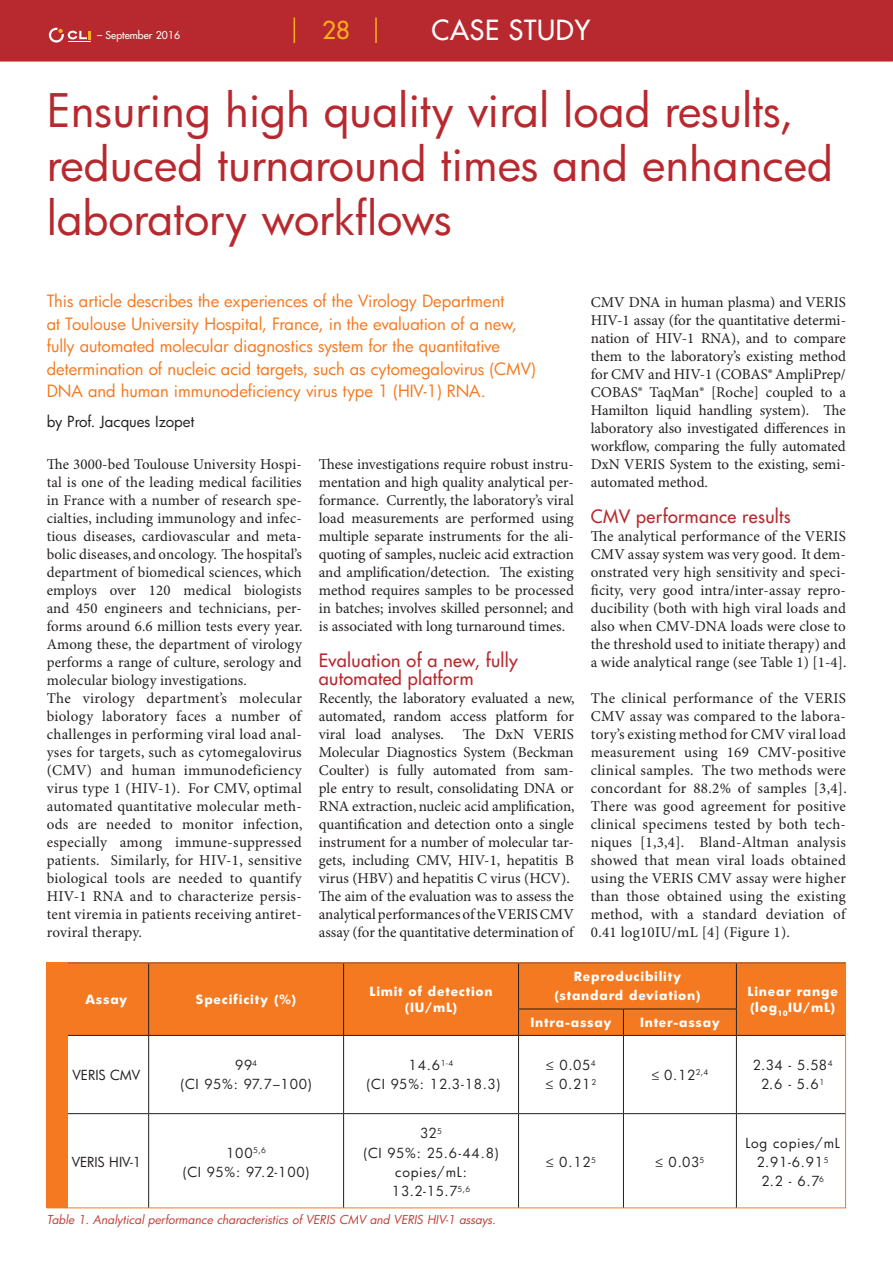
<style>
.page{position:relative;width:893px;height:1263px;background:#fff}
.page>*{position:absolute;margin:0;border:0;box-sizing:border-box;transform-origin:0 0}
.t1{font:45px/54px "Futura";color:#b8292f}
.t2{font:27px "Futura";letter-spacing:.03em;color:#fff}
.t3{font:24px "Futura";color:#fcaf17}
.t4{font:18px/18px "Futura";letter-spacing:.02em;color:#b8292f}
.t5{font:16.5px/22.5px "Futura";color:#f47920}
.t6{font:15px/18px "Minion Pro";letter-spacing:.01em;color:#231f20;text-align:justify}
.t7{font:15px "Futura";color:#231f20}
.t8{font:13.5px/19.2px "Futura";letter-spacing:.05em;color:#231f20;text-align:center}
.t9{font:13.5px "Futura";letter-spacing:-.005em;color:#231f20}
.t10{font:13.5px "Futura";color:#231f20}
.t11{font:700 12.3px/15.8px "Futura";letter-spacing:.06em;color:#fff;text-align:center}
.t12{font:italic 12px "Futura";color:#be4138}
.t13{font:10.5px "Futura";color:#fff}
</style>
<div class="page">
<hr style="left:0;top:60px;width:893px;height:2px;background:#f47920">
<div style="left:0;top:0;width:893px;height:61px;background:#b8292f"></div>
<svg style="left:49px;top:28px;width:42px;height:15px"></svg>
<svg style="left:294px;top:18px;width:1px;height:25px"></svg>
<hr style="left:375px;top:18px;width:2px;height:25px;background:#fcaf17">
<div style="left:68px;top:965px;width:776px;height:70px;background:#f47920"></div>
<hr style="left:148px;top:963px;width:1px;height:46px;background:#231f20">
<hr style="left:343px;top:963px;width:1px;height:46px;background:#231f20">
<svg style="left:148px;top:1009px;width:1px;height:26px"></svg>
<svg style="left:343px;top:1009px;width:1px;height:26px"></svg>
<hr style="left:518px;top:963px;width:1px;height:46px;background:#231f20">
<hr style="left:736px;top:963px;width:1px;height:46px;background:#231f20">
<svg style="left:518px;top:1009px;width:219px;height:26px;background:#ec7520"></svg>
<hr style="left:64px;top:1035px;width:85px;height:1px;background:#231f20">
<hr style="left:149px;top:1035px;width:195px;height:1px;background:#231f20">
<hr style="left:148px;top:1036px;width:1px;height:77px;background:#231f20">
<hr style="left:344px;top:1035px;width:174px;height:1px;background:#231f20">
<hr style="left:343px;top:1036px;width:1px;height:77px;background:#231f20">
<hr style="left:518px;top:1035px;width:105px;height:1px;background:#231f20">
<hr style="left:518px;top:1036px;width:1px;height:77px;background:#231f20">
<hr style="left:623px;top:1035px;width:113px;height:1px;background:#231f20">
<hr style="left:623px;top:1036px;width:1px;height:77px;background:#231f20">
<hr style="left:736px;top:1035px;width:109px;height:1px;background:#231f20">
<hr style="left:736px;top:1036px;width:1px;height:77px;background:#231f20">
<hr style="left:64px;top:1113px;width:85px;height:1px;background:#231f20">
<hr style="left:149px;top:1113px;width:195px;height:1px;background:#231f20">
<hr style="left:148px;top:1114px;width:1px;height:94px;background:#231f20">
<hr style="left:344px;top:1113px;width:174px;height:1px;background:#231f20">
<hr style="left:343px;top:1114px;width:1px;height:94px;background:#231f20">
<hr style="left:518px;top:1113px;width:105px;height:1px;background:#231f20">
<hr style="left:518px;top:1114px;width:1px;height:94px;background:#231f20">
<hr style="left:623px;top:1113px;width:113px;height:1px;background:#231f20">
<hr style="left:623px;top:1114px;width:1px;height:94px;background:#231f20">
<hr style="left:736px;top:1113px;width:109px;height:1px;background:#231f20">
<hr style="left:736px;top:1114px;width:1px;height:94px;background:#231f20">
<div style="left:47px;top:963px;width:21px;height:245px;background:#f47920"></div>
<p class="t13" style="left:97px;top:30px;width:85px">– September 2016</p>
<h3 class="t3" style="left:322px;top:18px;width:29px">28</h3>
<h2 class="t2" style="left:431px;top:17px;width:160px">CASE STUDY</h2>
<h1 class="t1" style="left:47px;top:87px;width:788px">Ensuring high quality viral load results, reduced turnaround times and enhanced laboratory workflows</h1>
<p class="t5" style="left:47px;top:291px;width:491px">This article describes the experiences of the Virology Department<br>at Toulouse University Hospital, France, in the evaluation of a new, fully automated molecular diagnostics system for the quantitative determination of nucleic acid targets, such as cytomegalovirus (CMV)<br>DNA and human immunodeficiency virus type 1 (HIV-1) RNA.</p>
<p class="t7" style="left:47px;top:415px;width:149px">by Prof. Jacques Izopet</p>
<p class="t6" style="left:47px;top:457px;width:257px;text-align:left">The 3000-bed Toulouse University Hospi&shy;tal is one of the leading medical facilities in France with a number of research spe&shy;cialties, including immunology and infec&shy;tious diseases, cardiovascular and meta&shy;bolic diseases, and oncology. The hospital’s department of biomedical sciences, which employs over 120 medical biologists and 450 engineers and technicians, per&shy;forms around 6.6 million tests every year.<br>Among these, the department of virology performs a range of culture, serology and molecular biology investigations.<br>The virology department’s molecular biology laboratory faces a number of challenges in performing viral load anal&shy;yses for targets, such as cytomegalovirus (CMV) and human immunodeficiency virus type 1 (HIV-1). For CMV, optimal automated quantitative molecular meth&shy;ods are needed to monitor infection, especially among immune-suppressed patients. Similarly, for HIV-1, sensitive biological tools are needed to quantify HIV-1 RNA and to characterize persis&shy;tent viremia in patients receiving antiret&shy;roviral therapy.</p>
<p class="t6" style="left:319px;top:457px;width:257px">These investigations require robust instru&shy;mentation and high quality analytical per&shy;formance. Currently, the laboratory’s viral load measurements are performed using multiple separate instruments for the ali&shy;quoting of samples, nucleic acid extraction and amplification/detection. The existing method requires samples to be processed in batches; involves skilled personnel; and is associated with long turnaround times.</p>
<p class="t4" style="left:319px;top:653px;width:201px">Evaluation of a new, fully automated platform</p>
<p class="t6" style="left:319px;top:691px;width:257px">Recently, the laboratory evaluated a new, automated, random access platform for viral load analyses.</p>
<p class="t6" style="left:319px;top:727px;width:257px;text-align:left;text-indent:144px">The DxN VERIS Molecular Diagnostics System (Beckman Coulter) is fully automated from sam&shy;ple entry to result, consolidating DNA or RNA extraction, nucleic acid amplification, quantification and detection onto a single instrument for a number of molecular tar&shy;gets, including CMV, HIV-1, hepatitis B virus (HBV) and hepatitis C virus (HCV).<br>The aim of the evaluation was to assess the analytical performances of the VERIS CMV assay (for the quantitative determination of</p>
<p class="t6" style="left:591px;top:295px;width:257px">CMV DNA in human plasma) and VERIS HIV-1 assay (for the quantitative determi&shy;nation of HIV-1 RNA), and to compare them to the laboratory’s existing method for CMV and HIV-1 (COBAS® AmpliPrep/ COBAS® TaqMan® [Roche] coupled to a Hamilton liquid handling system). The laboratory also investigated differences in workflow, comparing the fully automated DxN VERIS System to the existing, semi&shy;automated method.</p>
<p class="t4" style="left:591px;top:509px;width:201px">CMV performance results</p>
<p class="t6" style="left:591px;top:529px;width:257px">The analytical performance of the VERIS CMV assay system was very good. It dem&shy;onstrated very high sensitivity and speci&shy;ficity, very good intra/inter-assay repro&shy;ducibility (both with high viral loads and also when CMV-DNA loads were close to the threshold used to initiate therapy) and a wide analytical range (see Table 1) [1-4].</p>
<p class="t6" style="left:591px;top:691px;width:257px">The clinical performance of the VERIS CMV assay was compared to the labora&shy;tory’s existing method for CMV viral load measurement using 169 CMV-positive clinical samples. The two methods were concordant for 88.2% of samples [3,4].<br>There was good agreement for positive clinical specimens tested by both tech&shy;niques [1,3,4]. Bland-Altman analysis showed that mean viral loads obtained using the VERIS CMV assay were higher than those obtained using the existing method, with a standard deviation of 0.41 log10IU/mL [4] (Figure 1).</p>
<p class="t11" style="left:85px;top:993px;width:43px">Assay</p>
<p class="t11" style="left:196px;top:993px;width:102px">Specificity (%)</p>
<p class="t11" style="left:369px;top:985px;width:125px">Limit of detection (IU/mL)</p>
<p class="t11" style="left:554px;top:968px;width:147px;line-height:19.2px">Reproducibility (standard deviation)</p>
<p class="t11" style="left:530px;top:1016px;width:82px">Intra-assay</p>
<p class="t11" style="left:640px;top:1016px;width:81px">Inter-assay</p>
<p class="t11" style="left:747px;top:985px;width:92px;text-align:left">Linear range (log<sub>10</sub>IU/mL)</p>
<p class="t10" style="left:73px;top:1069px;width:69px">VERIS CMV</p>
<p class="t8" style="left:180px;top:1057px;width:133px">99<sup>4<br></sup>(CI 95%: 97.7–100)</p>
<p class="t8" style="left:367px;top:1057px;width:135px">14.6<sup>1-4<br></sup>(CI 95%: 12.3-18.3)</p>
<p class="t8" style="left:546px;top:1057px;width:52px;text-align:left">≤ 0.05<sup>4 </sup>≤ 0.21<sup>2</sup></p>
<p class="t8" style="left:652px;top:1066px;width:58px">≤ 0.12<sup>2,4</sup></p>
<p class="t8" style="left:753px;top:1057px;width:81px">2.34 - 5.58<sup>4<br></sup>2.6 - 5.6<sup>1</sup></p>
<p class="t9" style="left:72px;top:1156px;width:71px">VERIS HIV-1</p>
<p class="t8" style="left:183px;top:1144px;width:128px">100<sup>5,6<br></sup>(CI 95%: 97.2-100)</p>
<p class="t8" style="left:363px;top:1125px;width:137px">32<sup>5<br></sup>(CI 95%: 25.6-44.8) copies/mL:<br>13.2-15.7<sup>5,6</sup></p>
<p class="t12" style="left:47px;top:1214px;width:451px">Table 1. Analytical performance characteristics of VERIS CMV and VERIS HIV-1 assays.</p>
<p class="t8" style="left:546px;top:1154px;width:51px">≤ 0.12<sup>5</sup></p>
<p class="t8" style="left:655px;top:1154px;width:51px">≤ 0.03<sup>5</sup></p>
<p class="t8" style="left:745px;top:1135px;width:96px">Log copies/mL<br>2.91-6.91<sup>5<br></sup>2.2 - 6.7<sup>6</sup></p>
</div>
